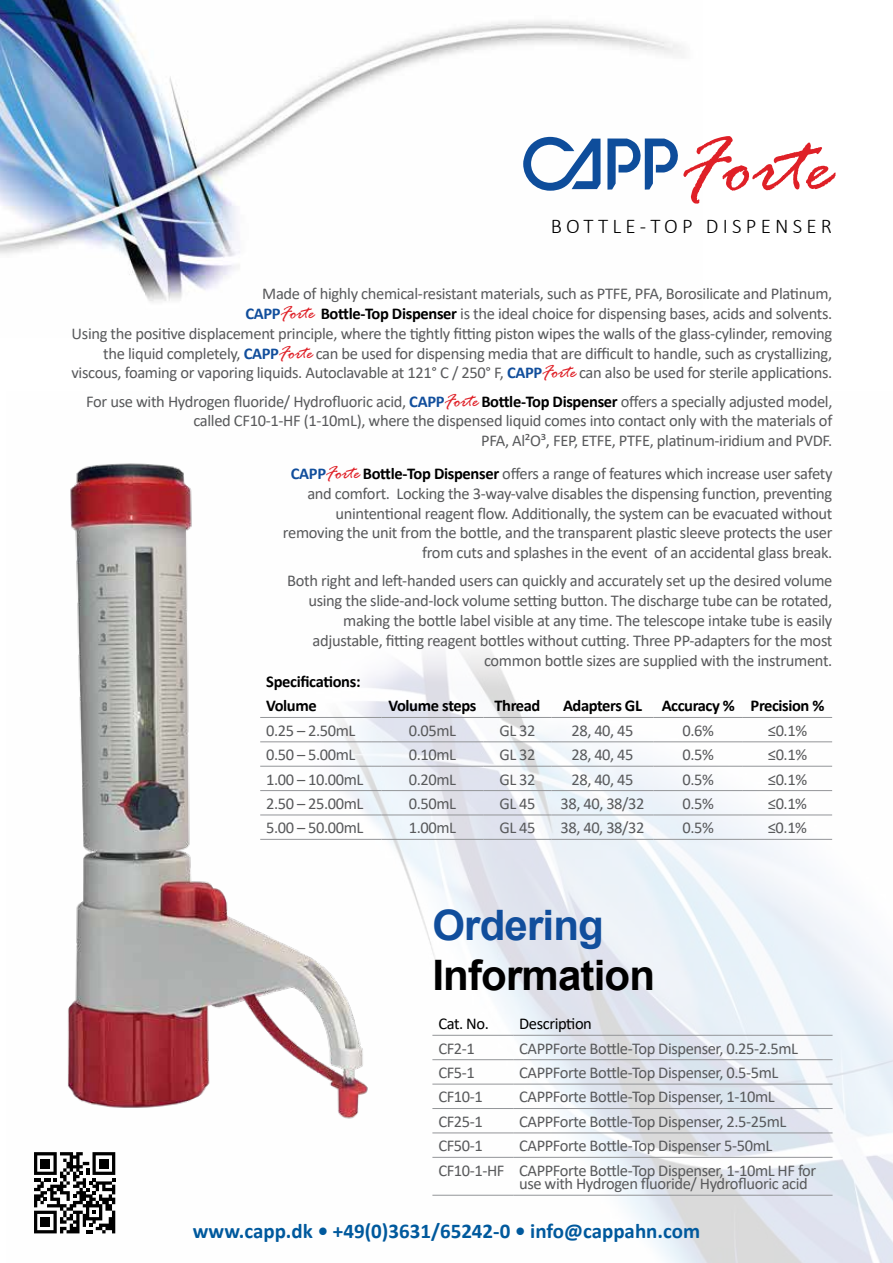
<style>
.page{position:relative;width:893px;height:1263px;background:#fff}
.page>*{position:absolute;margin:0;border:0;box-sizing:border-box;transform-origin:0 0}
.t1{font:700 42px "Arial";letter-spacing:-.02em;color:#000}
.t2{font:700 42px "Arial";letter-spacing:-.02em;color:#114e9c}
.t3{font:700 21px "Calibri";color:#00599d}
.t4{font:300 21px "Calibri";letter-spacing:.2em;color:#000}
.t5{font:16.5px/19.8px "Calibri";letter-spacing:-.02em;color:#58595b;text-align:right}
.t6{font:700 16.5px/24.3px "Calibri";letter-spacing:-.025em;color:#000}
.t7{font:16.5px "Calibri";letter-spacing:-.025em;color:#000}
.s1{font-weight:700;color:#114e9c}
.s2{font-family:"Rage";font-style:italic;font-size:19.5px;color:#df2027}
.s3{font-weight:700;color:#000}
</style>
<div class="page">
<img style="left:34px;top:717px;width:859px;height:546px">
<svg style="left:34px;top:1152px;width:81px;height:81px"></svg>
<img style="left:0;top:0;width:682px;height:302px">
<img style="left:57px;top:463px;width:497px;height:741px">
<hr style="left:260px;top:717px;width:121px;height:1px;background:#939598">
<hr style="left:381px;top:717px;width:102px;height:1px;background:#939598">
<hr style="left:483px;top:717px;width:68px;height:1px;background:#939598">
<hr style="left:551px;top:717px;width:103px;height:1px;background:#939598">
<hr style="left:654px;top:717px;width:89px;height:1px;background:#939598">
<hr style="left:743px;top:717px;width:89px;height:1px;background:#939598">
<hr style="left:260px;top:741px;width:121px;height:1px;background:#939598">
<hr style="left:260px;top:766px;width:121px;height:1px;background:#939598">
<hr style="left:260px;top:790px;width:121px;height:1px;background:#939598">
<hr style="left:260px;top:814px;width:121px;height:1px;background:#939598">
<hr style="left:260px;top:839px;width:121px;height:1px;background:#939598">
<hr style="left:381px;top:741px;width:102px;height:1px;background:#939598">
<hr style="left:381px;top:766px;width:102px;height:1px;background:#939598">
<hr style="left:381px;top:790px;width:102px;height:1px;background:#939598">
<hr style="left:381px;top:814px;width:102px;height:1px;background:#939598">
<hr style="left:381px;top:839px;width:102px;height:1px;background:#939598">
<hr style="left:483px;top:741px;width:68px;height:1px;background:#939598">
<hr style="left:551px;top:741px;width:103px;height:1px;background:#939598">
<hr style="left:654px;top:741px;width:89px;height:1px;background:#939598">
<hr style="left:743px;top:741px;width:89px;height:1px;background:#939598">
<hr style="left:483px;top:766px;width:68px;height:1px;background:#939598">
<hr style="left:551px;top:766px;width:103px;height:1px;background:#939598">
<hr style="left:654px;top:766px;width:89px;height:1px;background:#939598">
<hr style="left:743px;top:766px;width:89px;height:1px;background:#939598">
<hr style="left:483px;top:790px;width:68px;height:1px;background:#939598">
<hr style="left:551px;top:790px;width:103px;height:1px;background:#939598">
<hr style="left:654px;top:790px;width:89px;height:1px;background:#939598">
<hr style="left:743px;top:790px;width:89px;height:1px;background:#939598">
<hr style="left:483px;top:814px;width:68px;height:1px;background:#939598">
<hr style="left:551px;top:814px;width:103px;height:1px;background:#939598">
<hr style="left:654px;top:814px;width:89px;height:1px;background:#939598">
<hr style="left:743px;top:814px;width:89px;height:1px;background:#939598">
<hr style="left:483px;top:839px;width:68px;height:1px;background:#939598">
<hr style="left:551px;top:839px;width:103px;height:1px;background:#939598">
<hr style="left:654px;top:839px;width:89px;height:1px;background:#939598">
<hr style="left:743px;top:839px;width:89px;height:1px;background:#939598">
<svg style="left:523px;top:137px;width:77px;height:54px"></svg>
<svg style="left:607px;top:136px;width:229px;height:68px"></svg>
<hr style="left:432px;top:1035px;width:81px;height:1px;background:#939598">
<hr style="left:513px;top:1035px;width:319px;height:1px;background:#939598">
<hr style="left:432px;top:1059px;width:81px;height:1px;background:#939598">
<hr style="left:513px;top:1059px;width:319px;height:1px;background:#939598">
<hr style="left:432px;top:1084px;width:81px;height:1px;background:#939598">
<hr style="left:513px;top:1084px;width:319px;height:1px;background:#939598">
<hr style="left:432px;top:1108px;width:81px;height:1px;background:#939598">
<hr style="left:513px;top:1108px;width:319px;height:1px;background:#939598">
<hr style="left:432px;top:1132px;width:81px;height:1px;background:#939598">
<hr style="left:513px;top:1132px;width:319px;height:1px;background:#939598">
<hr style="left:432px;top:1157px;width:81px;height:1px;background:#939598">
<hr style="left:513px;top:1157px;width:319px;height:1px;background:#939598">
<hr style="left:432px;top:1195px;width:81px;height:1px;background:#939598">
<hr style="left:513px;top:1195px;width:319px;height:1px;background:#939598">
<p class="t4" style="left:551px;top:213px;width:283px">BOTTLE-TOP DISPENSER</p>
<p class="t5" style="left:71px;top:283px;width:762px">Made of highly chemical-resistant materials, such as PTFE, PFA, Borosilicate and Platinum,<br><span class="s1">CAPP</span><span class="s2">Forte</span> <span class="s3">Bottle-Top Dispenser</span> is the ideal choice for dispensing bases, acids and solvents.<br>Using the positive displacement principle, where the tightly fitting piston wipes the walls of the glass-cylinder, removing the liquid completely, <span class="s1">CAPP</span><span class="s2">Forte</span> can be used for dispensing media that are difficult to handle, such as crystallizing, viscous, foaming or vaporing liquids. Autoclavable at 121° C / 250° F, <span class="s1">CAPP</span><span class="s2">Forte</span> can also be used for sterile applications.</p>
<p class="t5" style="left:86px;top:391px;width:748px">For use with Hydrogen fluoride/ Hydrofluoric acid, <span class="s1">CAPP</span><span class="s2">Forte</span> <span class="s3">Bottle-Top Dispenser</span> offers a specially adjusted model, called CF10-1-HF (1-10mL), where the dispensed liquid comes into contact only with the materials of<br>PFA, Al²O³, FEP, ETFE, PTFE, platinum-iridium and PVDF.</p>
<p class="t5" style="left:283px;top:463px;width:551px"><span class="s1">CAPP</span><span class="s2">Forte</span> <span class="s3">Bottle-Top Dispenser</span> offers a range of features which increase user safety and comfort. Locking the 3-way-valve disables the dispensing function, preventing unintentional reagent flow. Additionally, the system can be evacuated without removing the unit from the bottle, and the transparent plastic sleeve protects the user from cuts and splashes in the event of an accidental glass break.</p>
<p class="t5" style="left:287px;top:571px;width:547px">Both right and left-handed users can quickly and accurately set up the desired volume using the slide-and-lock volume setting button. The discharge tube can be rotated, making the bottle label visible at any time. The telescope intake tube is easily adjustable, fitting reagent bottles without cutting. Three PP-adapters for the most common bottle sizes are supplied with the instrument.</p>
<p class="t6" style="left:266px;top:669px;width:96px">Specifications:<br>Volume</p>
<p class="t6" style="left:388px;top:694px;width:154px">Volume steps Thread</p>
<p class="t6" style="left:563px;top:694px;width:263px">Adapters GL Accuracy % Precision %</p>
<p class="t5" style="left:266px;top:720px;width:91px">0.25 – 2.50mL</p>
<p class="t5" style="left:409px;top:720px;width:49px">0.05mL</p>
<p class="t5" style="left:499px;top:720px;width:38px">GL 32</p>
<p class="t5" style="left:571px;top:720px;width:64px">28, 40, 45</p>
<p class="t5" style="left:682px;top:720px;width:33px">0.6%</p>
<p class="t5" style="left:768px;top:720px;width:41px">≤0.1%</p>
<p class="t5" style="left:266px;top:744px;width:91px">0.50 – 5.00mL</p>
<p class="t5" style="left:409px;top:744px;width:49px">0.10mL</p>
<p class="t5" style="left:499px;top:744px;width:38px">GL 32</p>
<p class="t5" style="left:571px;top:744px;width:64px">28, 40, 45</p>
<p class="t5" style="left:682px;top:744px;width:33px">0.5%</p>
<p class="t5" style="left:768px;top:744px;width:41px">≤0.1%</p>
<p class="t5" style="left:266px;top:769px;width:99px">1.00 – 10.00mL</p>
<p class="t5" style="left:409px;top:769px;width:49px">0.20mL</p>
<p class="t5" style="left:499px;top:769px;width:38px">GL 32</p>
<p class="t5" style="left:571px;top:769px;width:64px">28, 40, 45</p>
<p class="t5" style="left:682px;top:769px;width:33px">0.5%</p>
<p class="t5" style="left:768px;top:769px;width:41px">≤0.1%</p>
<p class="t5" style="left:266px;top:793px;width:99px">2.50 – 25.00mL</p>
<p class="t5" style="left:409px;top:793px;width:49px">0.50mL</p>
<p class="t5" style="left:499px;top:793px;width:38px">GL 45</p>
<p class="t5" style="left:560px;top:793px;width:86px">38, 40, 38/32</p>
<p class="t5" style="left:682px;top:793px;width:33px">0.5%</p>
<p class="t5" style="left:768px;top:793px;width:41px">≤0.1%</p>
<p class="t5" style="left:266px;top:817px;width:99px">5.00 – 50.00mL</p>
<p class="t5" style="left:409px;top:817px;width:49px">1.00mL</p>
<p class="t5" style="left:499px;top:817px;width:38px">GL 45</p>
<p class="t5" style="left:560px;top:817px;width:86px">38, 40, 38/32</p>
<p class="t5" style="left:682px;top:817px;width:33px">0.5%</p>
<p class="t5" style="left:768px;top:817px;width:41px">≤0.1%</p>
<h1 class="t2" style="left:432px;top:895px;width:173px">Ordering</h1>
<h1 class="t1" style="left:432px;top:945px;width:224px">Information</h1>
<p class="t7" style="left:438px;top:1012px;width:52px">Cat. No.</p>
<p class="t7" style="left:519px;top:1012px;width:74px">Description</p>
<p class="t5" style="left:438px;top:1038px;width:38px">CF2-1</p>
<p class="t5" style="left:519px;top:1038px;width:280px">CAPPForte Bottle-Top Dispenser, 0.25-2.5mL</p>
<p class="t5" style="left:438px;top:1062px;width:38px">CF5-1</p>
<p class="t5" style="left:519px;top:1062px;width:261px">CAPPForte Bottle-Top Dispenser, 0.5-5mL</p>
<p class="t5" style="left:438px;top:1087px;width:46px">CF10-1</p>
<p class="t5" style="left:519px;top:1087px;width:257px">CAPPForte Bottle-Top Dispenser, 1-10mL</p>
<p class="t5" style="left:438px;top:1111px;width:46px">CF25-1</p>
<p class="t5" style="left:519px;top:1111px;width:269px">CAPPForte Bottle-Top Dispenser, 2.5-25mL</p>
<p class="t5" style="left:438px;top:1135px;width:46px">CF50-1</p>
<p class="t5" style="left:438px;top:1133px;width:379px;line-height:24.5px;text-align:left;text-indent:81px">CAPPForte Bottle-Top Dispenser 5-50mL<br>CF10-1-HF CAPPForte Bottle-Top Dispenser, 1-10mL HF for</p>
<p class="t5" style="left:519px;top:1173px;width:290px">use with Hydrogen fluoride/ Hydrofluoric acid</p>
<p class="t3" style="left:193px;top:1216px;width:509px">www.capp.dk • +49(0)3631/65242-0 • info@cappahn.com</p>
</div>
